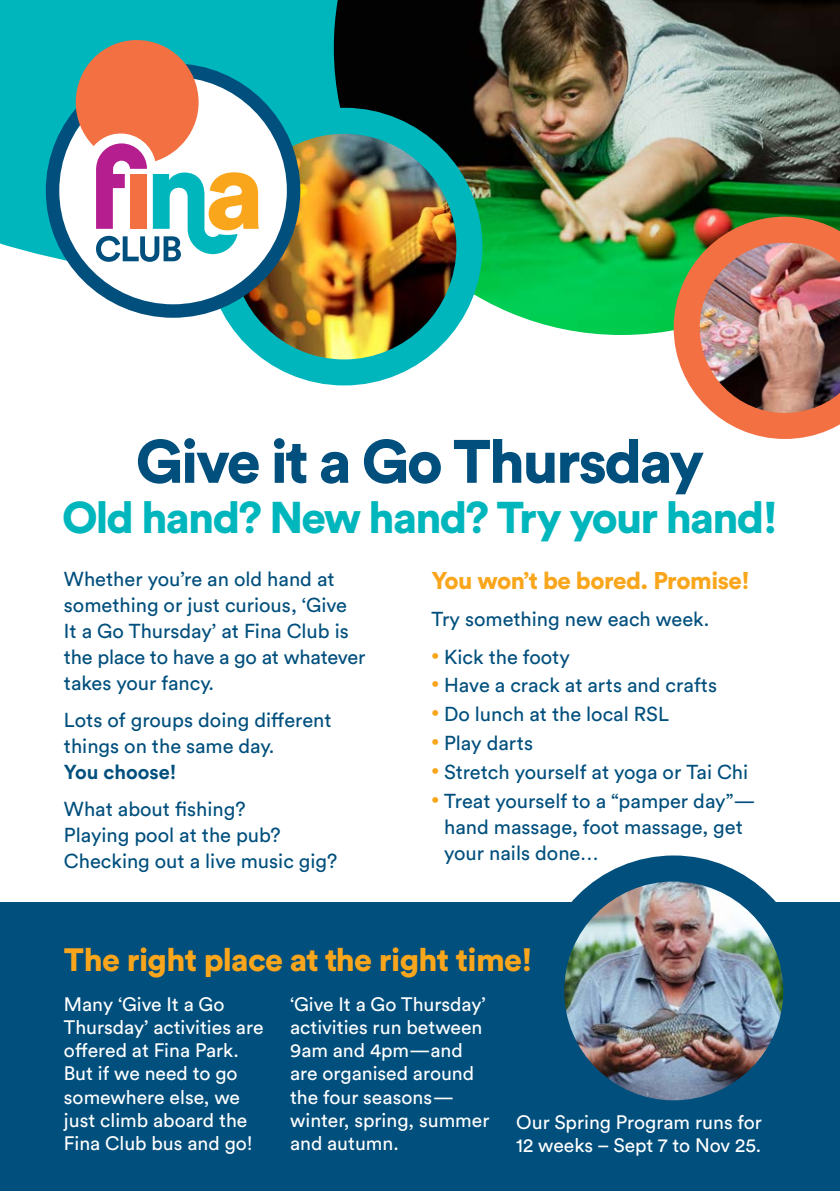
<style>
.page{position:relative;width:840px;height:1191px;background:#fff}
.page>*{position:absolute;margin:0;border:0;box-sizing:border-box;transform-origin:0 0}
.t1{font:900 60.4px "Circular Std";letter-spacing:-.04em;color:#004f7d}
.t2{font:900 44px "Circular Std";letter-spacing:-.04em;color:#00b6bd}
.t3{font:900 32px "Circular Std";letter-spacing:-.02em;color:#faa61c}
.t4{font:900 24px "Circular Std";letter-spacing:-.02em;color:#faa61c}
.t5{font:20px/26px "Circular Std";color:#004f7d}
.t6{font:700 20px "Circular Std";color:#004f7d}
.t7{font:19.4px/23.2px "Circular Std";color:#fff}
</style>
<div class="page">
<div style="left:0;top:902px;width:839px;height:289px;background:#004f7d"></div>
<svg style="left:0;top:0;width:333px;height:278px;fill:#00b6bd"></svg>
<img style="left:333px;top:0;width:506px;height:335px">
<img style="left:220px;top:131px;width:249px;height:241px">
<div style="left:206px;top:108px;width:276px;height:277px;border:26px solid #00b6bd;border-radius:50%"></div>
<img style="left:673px;top:217px;width:166px;height:222px">
<img style="left:565px;top:876px;width:216px;height:223px">
<div style="left:538px;top:855px;width:270px;height:271px;border:26px solid #004f7d;border-radius:50%"></div>
<svg style="left:52px;top:70px;width:241px;height:241px"></svg>
<div style="left:46px;top:63px;width:254px;height:255px;border:13px solid #004f7d;border-radius:50%"></div>
<svg style="left:76px;top:40px;width:183px;height:222px"></svg>
<h1 class="t1" style="left:136px;top:421px;width:569px">Give it a Go Thursday</h1>
<h2 class="t2" style="left:62px;top:488px;width:716px">Old hand? New hand? Try your hand!</h2>
<p class="t5" style="left:64px;top:565px;width:303px">Whether you’re an old hand at something or just curious, ‘Give<br>It a Go Thursday’ at Fina Club is the place to have a go at whatever takes your fancy.</p>
<p class="t5" style="left:64px;top:707px;width:269px">Lots of groups doing different things on the same day.</p>
<p class="t6" style="left:64px;top:759px;width:114px">You choose!</p>
<p class="t5" style="left:64px;top:796px;width:275px">What about fishing?<br>Playing pool at the pub?<br>Checking out a live music gig?</p>
<p class="t4" style="left:431px;top:564px;width:319px">You won’t be bored. Promise!</p>
<p class="t5" style="left:431px;top:606px;width:279px">Try something new each week.</p>
<p class="t5" style="left:431px;top:643px;width:140px"><sup>•</sup> Kick the footy</p>
<p class="t5" style="left:431px;top:672px;width:287px"><sup>•</sup> Have a crack at arts and crafts</p>
<p class="t5" style="left:431px;top:701px;width:239px"><sup>•</sup> Do lunch at the local RSL</p>
<p class="t5" style="left:431px;top:730px;width:103px"><sup>•</sup> Play darts</p>
<p class="t5" style="left:431px;top:758px;width:318px"><sup>•</sup> Stretch yourself at yoga or Tai Chi</p>
<p class="t5" style="left:444px;top:787px;width:313px;text-indent:-13px"><sup>•</sup> Treat yourself to a “pamper day”— hand massage, foot massage, get your nails done…</p>
<h3 class="t3" style="left:64px;top:938px;width:470px">The right place at the right time!</h3>
<p class="t7" style="left:64px;top:992px;width:201px">Many ‘Give It a Go<br>Thursday’ activities are offered at Fina Park.<br>But if we need to go somewhere else, we just climb aboard the<br>Fina Club bus and go!</p>
<p class="t7" style="left:290px;top:992px;width:201px">‘Give It a Go Thursday’ activities run between<br>9am and 4pm—and are organised around the four seasons— winter, spring, summer and autumn.</p>
<p class="t7" style="left:516px;top:1110px;width:247px">Our Spring Program runs for<br>12 weeks – Sept 7 to Nov 25.</p>
</div>
